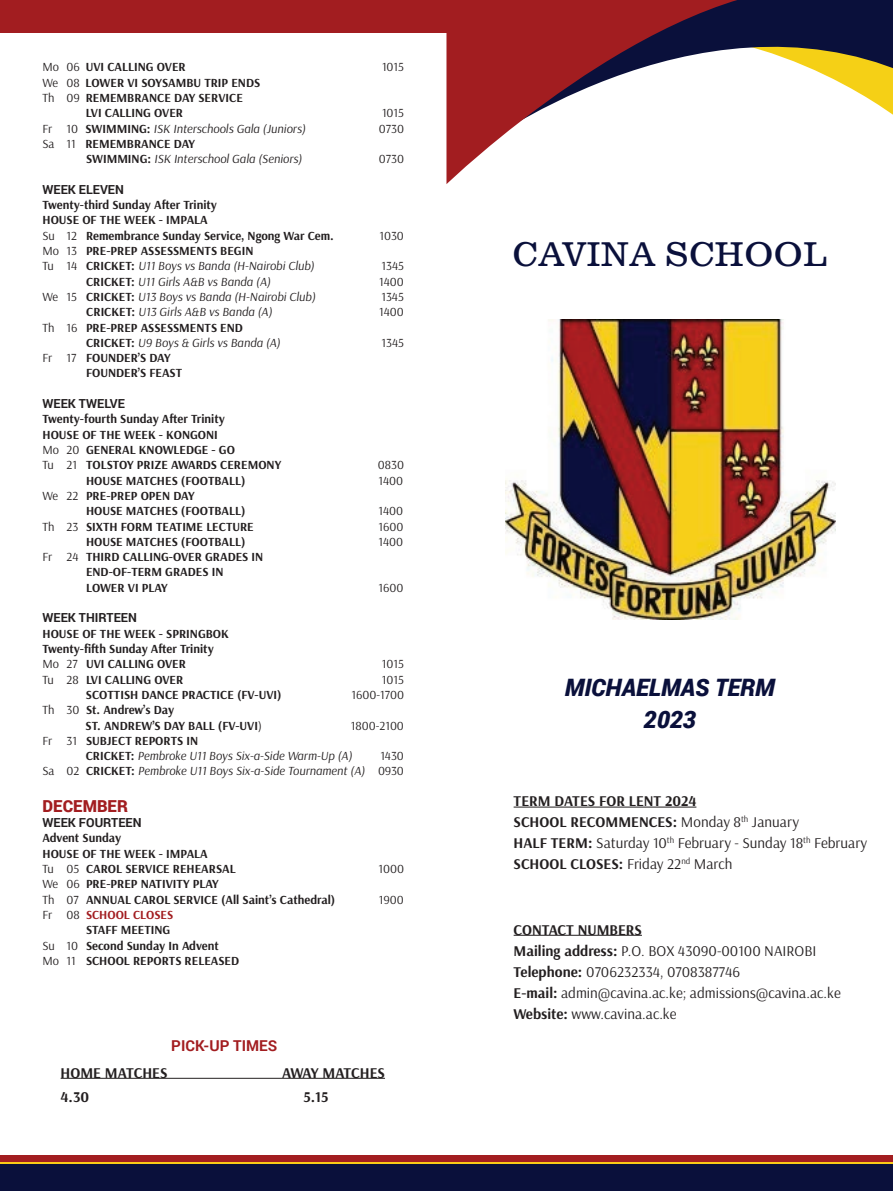
<style>
.page{position:relative;width:893px;height:1191px;background:#fff}
.page>*{position:absolute;margin:0;border:0;box-sizing:border-box;transform-origin:0 0}
.body_Text{font:33px "News 701 BT Roman A";color:#0a103b}
.Months_heads{font:italic 900 24px "Roboto";color:#0a103b}
.Months_heads-2{font:900 16.5px "Roboto";color:#a21d20}
.body_Text-2{font:15px "Arsenal";color:#231f20}
.body_Text-3{font:700 15px "Arsenal";color:#231f20}
.Months_heads-3{font:700 15px "Roboto";color:#a21d20}
.body_Text-4{font:700 12.45px/15.3px "Arsenal";color:#231f20;text-align:center}
.body_Text-5{font:italic 12.45px "Arsenal";color:#231f20}
.body_Text-6{font:12.45px "Arsenal";color:#231f20}
.weeks_font{font:700 12.45px "Roboto";color:#231f20}
.body_Text-7{font:700 12.45px "Arsenal";color:#a21d20}
.s1{font-weight:400}
.s2{font-style:normal}
.s3{font-weight:700;font-style:normal}
.s4{font-weight:400;color:#231f20}
.s5{font-weight:700}
</style>
<div class="page">
<div style="left:0;top:1154px;width:893px;height:32px;background:#a21d20"></div>
<div style="left:0;top:1161px;width:893px;height:30px;background:#fbca17"></div>
<div style="left:0;top:1164px;width:893px;height:27px;background:#0a103b"></div>
<svg style="left:821px;top:0;width:72px;height:115px"></svg>
<hr style="left:514px;top:806px;width:182px;height:1px;background:#231f20">
<svg style="left:446px;top:0;width:375px;height:184px"></svg>
<div style="left:0;top:0;width:452px;height:33px;background:#a21d20"></div>
<hr style="left:61px;top:1078px;width:324px;height:1px;background:#231f20">
<hr style="left:514px;top:935px;width:128px;height:1px;background:#231f20">
<img style="left:505px;top:319px;width:330px;height:300px">
<p class="body_Text-4" style="left:43px;top:60px;width:145px"><span class="s1">Mo 06</span> UVI CALLING OVER</p>
<p class="body_Text-6" style="left:382px;top:60px;width:23px">1015</p>
<p class="body_Text-4" style="left:43px;top:75px;width:219px"><span class="s1">We 08</span> LOWER VI SOYSAMBU TRIP ENDS</p>
<p class="body_Text-4" style="left:43px;top:90px;width:202px"><span class="s1">Th 09</span> REMEMBRANCE DAY SERVICE</p>
<p class="body_Text-4" style="left:86px;top:106px;width:99px">LVI CALLING OVER</p>
<p class="body_Text-6" style="left:382px;top:105px;width:23px">1015</p>
<p class="body_Text-5" style="left:43px;top:121px;width:265px"><span class="s2">Fr 10</span> <span class="s3">SWIMMING:</span> ISK Interschools Gala (Juniors)</p>
<p class="body_Text-6" style="left:379px;top:121px;width:27px">0730</p>
<p class="body_Text-4" style="left:43px;top:136px;width:154px"><span class="s1">Sa 11</span> REMEMBRANCE DAY</p>
<p class="body_Text-5" style="left:86px;top:151px;width:217px"><span class="s3">SWIMMING:</span> ISK Interschool Gala (Seniors)</p>
<p class="body_Text-6" style="left:379px;top:151px;width:27px">0730</p>
<p class="weeks_font" style="left:43px;top:181px;width:83px">WEEK ELEVEN</p>
<p class="body_Text-4" style="left:43px;top:198px;width:176px">Twenty-third Sunday After Trinity</p>
<p class="body_Text-4" style="left:43px;top:213px;width:167px">HOUSE OF THE WEEK - IMPALA</p>
<p class="body_Text-4" style="left:43px;top:228px;width:293px"><span class="s1">Su 12</span> Remembrance Sunday Service, Ngong War Cem.</p>
<p class="body_Text-6" style="left:379px;top:228px;width:26px">1030</p>
<p class="body_Text-4" style="left:43px;top:243px;width:212px"><span class="s1">Mo 13</span> PRE-PREP ASSESSMENTS BEGIN</p>
<p class="body_Text-5" style="left:43px;top:258px;width:273px"><span class="s2">Tu 14</span> <span class="s3">CRICKET:</span> U11 Boys vs Banda (H-Nairobi Club)</p>
<p class="body_Text-6" style="left:382px;top:258px;width:24px">1345</p>
<p class="body_Text-5" style="left:86px;top:274px;width:186px"><span class="s3">CRICKET:</span> U11 Girls A&amp;B vs Banda (A)</p>
<p class="body_Text-6" style="left:379px;top:274px;width:26px">1400</p>
<p class="body_Text-5" style="left:43px;top:289px;width:274px"><span class="s2">We 15</span> <span class="s3">CRICKET:</span> U13 Boys vs Banda (H-Nairobi Club)</p>
<p class="body_Text-6" style="left:381px;top:289px;width:24px">1345</p>
<p class="body_Text-5" style="left:86px;top:304px;width:187px"><span class="s3">CRICKET:</span> U13 Girls A&amp;B vs Banda (A)</p>
<p class="body_Text-6" style="left:379px;top:304px;width:26px">1400</p>
<p class="body_Text-4" style="left:43px;top:320px;width:202px"><span class="s1">Th 16</span> PRE-PREP ASSESSMENTS END</p>
<p class="body_Text-5" style="left:86px;top:335px;width:196px"><span class="s3">CRICKET:</span> U9 Boys &amp; Girls vs Banda (A)</p>
<p class="body_Text-6" style="left:382px;top:335px;width:24px">1345</p>
<p class="body_Text-4" style="left:43px;top:351px;width:130px"><span class="s1">Fr 17</span> FOUNDER’S DAY</p>
<p class="body_Text-4" style="left:86px;top:366px;width:98px">FOUNDER’S FEAST</p>
<p class="weeks_font" style="left:43px;top:395px;width:84px">WEEK TWELVE</p>
<p class="body_Text-4" style="left:43px;top:412px;width:184px">Twenty-fourth Sunday After Trinity</p>
<p class="body_Text-4" style="left:43px;top:427px;width:177px">HOUSE OF THE WEEK - KONGONI</p>
<p class="body_Text-4" style="left:43px;top:442px;width:194px"><span class="s1">Mo 20</span> GENERAL KNOWLEDGE - GO</p>
<p class="body_Text-4" style="left:43px;top:458px;width:240px"><span class="s1">Tu 21</span> TOLSTOY PRIZE AWARDS CEREMONY</p>
<p class="body_Text-6" style="left:378px;top:457px;width:28px">0830</p>
<p class="body_Text-4" style="left:86px;top:473px;width:161px">HOUSE MATCHES (FOOTBALL)</p>
<p class="body_Text-6" style="left:379px;top:473px;width:26px">1400</p>
<p class="body_Text-4" style="left:43px;top:488px;width:154px"><span class="s1">We 22</span> PRE-PREP OPEN DAY</p>
<p class="body_Text-4" style="left:86px;top:504px;width:161px">HOUSE MATCHES (FOOTBALL)</p>
<p class="body_Text-6" style="left:379px;top:503px;width:26px">1400</p>
<p class="body_Text-4" style="left:43px;top:519px;width:213px"><span class="s1">Th 23</span> SIXTH FORM TEATIME LECTURE</p>
<p class="body_Text-6" style="left:379px;top:519px;width:27px">1600</p>
<p class="body_Text-4" style="left:86px;top:534px;width:161px">HOUSE MATCHES (FOOTBALL)</p>
<p class="body_Text-6" style="left:379px;top:534px;width:26px">1400</p>
<p class="body_Text-4" style="left:43px;top:549px;width:222px"><span class="s1">Fr 24</span> THIRD CALLING-OVER GRADES IN<br>END-OF-TERM GRADES IN</p>
<p class="body_Text-4" style="left:86px;top:580px;width:83px">LOWER VI PLAY</p>
<p class="body_Text-6" style="left:379px;top:580px;width:27px">1600</p>
<p class="weeks_font" style="left:43px;top:609px;width:96px">WEEK THIRTEEN</p>
<p class="body_Text-4" style="left:43px;top:626px;width:188px">HOUSE OF THE WEEK - SPRINGBOK</p>
<p class="body_Text-4" style="left:43px;top:641px;width:173px">Twenty-fifth Sunday After Trinity</p>
<p class="body_Text-4" style="left:43px;top:657px;width:145px"><span class="s1">Mo 27</span> UVI CALLING OVER</p>
<p class="body_Text-6" style="left:382px;top:656px;width:23px">1015</p>
<p class="body_Text-4" style="left:43px;top:672px;width:142px"><span class="s1">Tu 28</span> LVI CALLING OVER</p>
<p class="body_Text-6" style="left:382px;top:672px;width:23px">1015</p>
<p class="body_Text-4" style="left:86px;top:687px;width:197px">SCOTTISH DANCE PRACTICE (FV-UVI)</p>
<p class="body_Text-6" style="left:351px;top:687px;width:54px">1600-1700</p>
<p class="body_Text-4" style="left:43px;top:702px;width:133px"><span class="s1">Th 30</span> St. Andrew’s Day</p>
<p class="body_Text-4" style="left:86px;top:718px;width:178px">ST. ANDREW’S DAY BALL (FV-UVI<span class="s1">)</span></p>
<p class="body_Text-6" style="left:351px;top:717px;width:55px">1800-2100</p>
<p class="body_Text-4" style="left:43px;top:733px;width:157px"><span class="s1">Fr 31</span> SUBJECT REPORTS IN</p>
<p class="body_Text-5" style="left:86px;top:748px;width:268px"><span class="s3">CRICKET:</span> Pembroke U11 Boys Six-a-Side Warm-Up (A)</p>
<p class="body_Text-6" style="left:380px;top:748px;width:25px">1430</p>
<p class="body_Text-5" style="left:43px;top:763px;width:363px"><span class="s2">Sa 02</span> <span class="s3">CRICKET:</span> Pembroke U11 Boys Six-a-Side Tournament (A) <span class="s2">0930</span></p>
<p class="Months_heads-2" style="left:43px;top:794px;width:87px">DECEMBER</p>
<p class="weeks_font" style="left:43px;top:814px;width:100px">WEEK FOURTEEN</p>
<p class="body_Text-4" style="left:43px;top:831px;width:80px">Advent Sunday</p>
<p class="body_Text-4" style="left:43px;top:846px;width:167px">HOUSE OF THE WEEK - IMPALA</p>
<p class="body_Text-4" style="left:43px;top:861px;width:195px"><span class="s1">Tu 05</span> CAROL SERVICE REHEARSAL</p>
<p class="body_Text-6" style="left:378px;top:861px;width:27px">1000</p>
<p class="body_Text-4" style="left:43px;top:876px;width:178px"><span class="s1">We 06</span> PRE-PREP NATIVITY PLAY</p>
<p class="body_Text-4" style="left:43px;top:892px;width:294px"><span class="s1">Th 07</span> ANNUAL CAROL SERVICE (All Saint’s Cathedral)</p>
<p class="body_Text-6" style="left:379px;top:891px;width:27px">1900</p>
<p class="body_Text-7" style="left:43px;top:907px;width:132px"><span class="s4">Fr 08</span> SCHOOL CLOSES</p>
<p class="body_Text-4" style="left:86px;top:922px;width:86px">STAFF MEETING</p>
<p class="body_Text-4" style="left:43px;top:938px;width:178px"><span class="s1">Su 10</span> Second Sunday In Advent</p>
<p class="body_Text-4" style="left:43px;top:953px;width:198px"><span class="s1">Mo 11</span> SCHOOL REPORTS RELEASED</p>
<p class="Months_heads-3" style="left:171px;top:1034px;width:108px">PICK-UP TIMES</p>
<p class="body_Text-3" style="left:61px;top:1063px;width:108px">HOME MATCHES</p>
<p class="body_Text-3" style="left:282px;top:1063px;width:104px">AWAY MATCHES</p>
<p class="body_Text-3" style="left:61px;top:1087px;width:30px">4.30</p>
<p class="body_Text-3" style="left:303px;top:1087px;width:27px">5.15</p>
<p class="body_Text" style="left:512px;top:234px;width:316px">CAVINA SCHOOL</p>
<p class="Months_heads" style="left:565px;top:670px;width:211px">MICHAELMAS TERM</p>
<p class="Months_heads" style="left:644px;top:702px;width:54px">2023</p>
<p class="body_Text-3" style="left:514px;top:792px;width:184px">TERM DATES FOR LENT 2024</p>
<p class="body_Text-3" style="left:514px;top:813px;width:287px">SCHOOL RECOMMENCES: <span class="s1">Monday 8</span><sup>th</sup> <span class="s1">January</span></p>
<p class="body_Text-2" style="left:514px;top:834px;width:355px"><span class="s5">HALF TERM:</span> Saturday 10<sup>th</sup> February - Sunday 18<sup>th</sup> February</p>
<p class="body_Text-3" style="left:514px;top:855px;width:220px">SCHOOL CLOSES: <span class="s1">Friday 22</span><sup>nd</sup> <span class="s1">March</span></p>
<p class="body_Text-3" style="left:514px;top:920px;width:130px">CONTACT NUMBERS</p>
<p class="body_Text-2" style="left:514px;top:941px;width:304px"><span class="s5">Mailing address:</span> P.O. BOX 43090-00100 NAIROBI</p>
<p class="body_Text-2" style="left:514px;top:962px;width:228px"><span class="s5">Telephone:</span> 0706232334, 0708387746</p>
<p class="body_Text-2" style="left:514px;top:983px;width:329px"><span class="s5">E-mail:</span> admin@cavina.ac.ke; admissions@cavina.ac.ke</p>
<p class="body_Text-2" style="left:514px;top:1004px;width:164px"><span class="s5">Website:</span> www.cavina.ac.ke</p>
</div>
